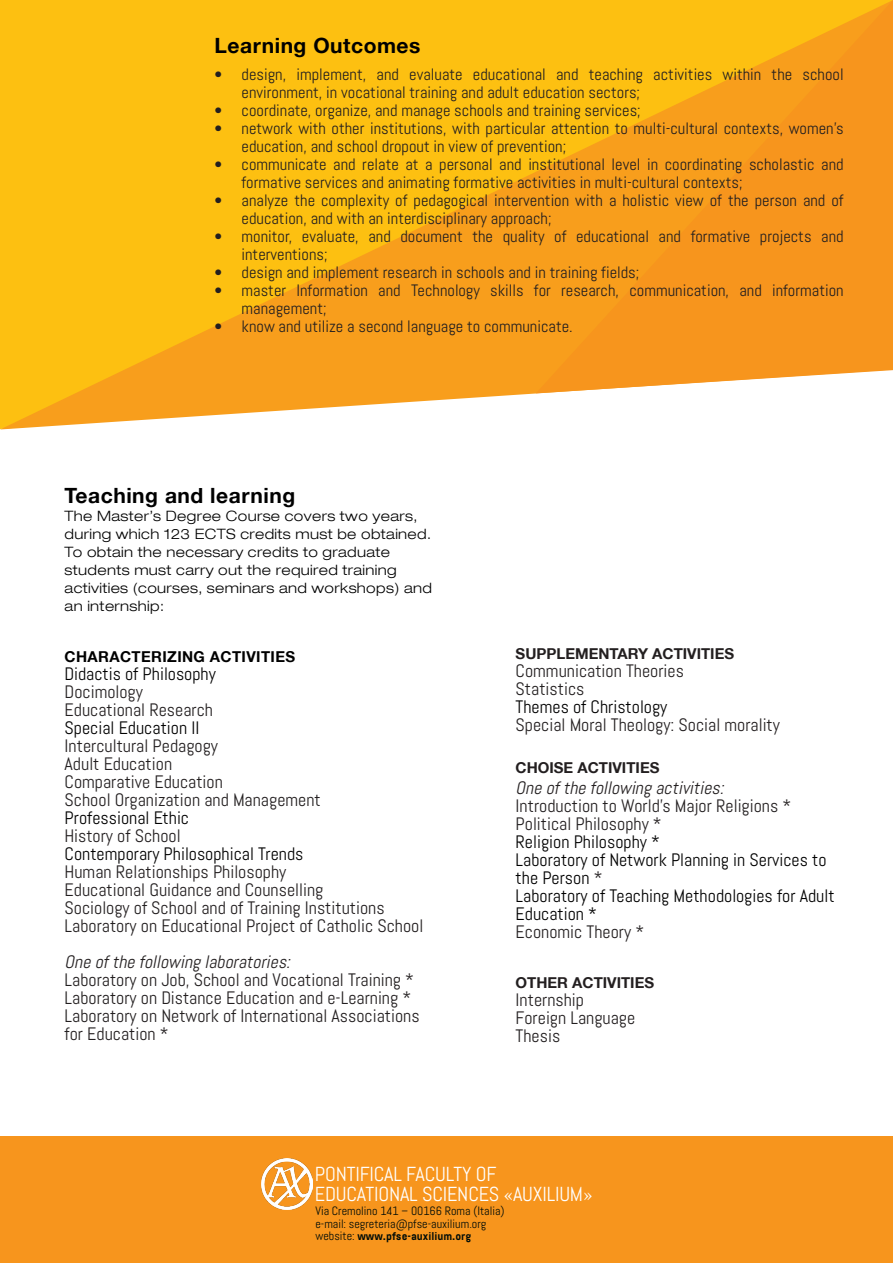
<style>
.page{position:relative;width:893px;height:1263px;background:#fff}
.page>*{position:absolute;margin:0;border:0;box-sizing:border-box;transform-origin:0 0}
.Titoletto{font:700 21px "Helvetica 75";letter-spacing:.025em;color:#000}
.Titoletto-2{font:20.25px "Abel";letter-spacing:-.01em;color:#fff}
.t1{font:19.35px/19.4px "Abel";color:#fff}
.Elenco_insegnamenti{font:18px "Abel";color:#231f20}
.Elenco_insegnamenti-2{font:18px/18px "Abel";color:#000}
.titoletto_insegnamen{font:18px/18px "Abel";color:#231f20}
.Elenco_insegnamenti-3{font:italic 18px "Abel";color:#231f20}
.t2{font:16.5px/18px "Abel";color:#231f20}
.Elenco_insegnamenti-4{font:700 15px "Helvetica 75";color:#231f20}
.titoletto_insegnamen-2{font:700 15px "Helvetica 75";letter-spacing:.025em;color:#000}
.Titoletto-3{font:300 expanded 14.25px/18px "Helvetica 43";letter-spacing:.025em;color:#000}
.t3{font:12.15px/12.1px "Abel";color:#000c08}
.t4{font:700 11.25px "Abel Pro";color:#000c08}
.s1{color:#231f20}
.s2{font-family:"Abel";font-weight:400;font-size:12.15px}
</style>
<div class="page">
<div style="left:0;top:1136px;width:893px;height:127px;background:#f7951d"></div>
<svg style="left:0;top:0;width:543px;height:429px;fill:#fdc011"></svg>
<svg style="left:536px;top:0;width:357px;height:393px"></svg>
<img style="left:261px;top:1158px;width:52px;height:51px">
<p class="Titoletto" style="left:215px;top:33px;width:207px">Learning Outcomes</p>
<p class="t2" style="left:242px;top:65px;width:604px;text-indent:-27px">• design, implement, and evaluate educational and teaching activities within the school environment, in vocational training and adult education sectors;</p>
<p class="t2" style="left:215px;top:101px;width:428px">• coordinate, organize, and manage schools and training services;</p>
<p class="t2" style="left:242px;top:119px;width:604px;text-indent:-27px">• network with other institutions, with particular attention to multi-cultural contexts, women’s education, and school dropout in view of prevention;</p>
<p class="t2" style="left:242px;top:155px;width:604px;text-indent:-27px">• communicate and relate at a personal and institutional level in coordinating scholastic and formative services and animating formative activities in multi-cultural contexts;</p>
<p class="t2" style="left:242px;top:191px;width:604px;text-indent:-27px">• analyze the complexity of pedagogical intervention with a holistic view of the person and of education, and with an interdisciplinary approach;</p>
<p class="t2" style="left:242px;top:227px;width:604px;text-indent:-27px">• monitor, evaluate, and document the quality of educational and formative projects and interventions;</p>
<p class="t2" style="left:215px;top:263px;width:426px">• design and implement research in schools and in training fields;</p>
<p class="t2" style="left:242px;top:281px;width:604px;text-indent:-27px">• master Information and Technology skills for research, communication, and information management;</p>
<p class="t2" style="left:215px;top:317px;width:360px">• know and utilize a second language to communicate.</p>
<p class="Titoletto" style="left:65px;top:482px;width:232px">Teaching and learning</p>
<p class="Titoletto-3" style="left:65px;top:506px;width:369px">The Master’s Degree Course covers two years, during which 123 ECTS credits must be obtained.<br>To obtain the necessary credits to graduate students must carry out the required training activities (courses, seminars and workshops) and an internship:</p>
<p class="titoletto_insegnamen-2" style="left:65px;top:648px;width:232px">CHARACTERIZING ACTIVITIES</p>
<p class="Elenco_insegnamenti-2" style="left:65px;top:665px;width:153px">Didactis of Philosophy</p>
<p class="Elenco_insegnamenti" style="left:65px;top:681px;width:80px">Docimology</p>
<p class="Elenco_insegnamenti" style="left:65px;top:699px;width:150px">Educational Research</p>
<p class="Elenco_insegnamenti-2" style="left:65px;top:719px;width:136px">Special Education II</p>
<p class="Elenco_insegnamenti" style="left:65px;top:735px;width:155px">Intercultural Pedagogy</p>
<p class="Elenco_insegnamenti" style="left:65px;top:753px;width:109px">Adult Education</p>
<p class="Elenco_insegnamenti" style="left:65px;top:771px;width:160px">Comparative Education</p>
<p class="Elenco_insegnamenti" style="left:65px;top:789px;width:258px">School Organization and Management</p>
<p class="Elenco_insegnamenti-2" style="left:65px;top:809px;width:126px">Professional Ethic</p>
<p class="Elenco_insegnamenti" style="left:65px;top:825px;width:118px">History of School</p>
<p class="Elenco_insegnamenti-2" style="left:65px;top:845px;width:240px">Contemporary Philosophical Trends</p>
<p class="Elenco_insegnamenti" style="left:65px;top:861px;width:223px">Human Relationships Philosophy</p>
<p class="Elenco_insegnamenti" style="left:65px;top:879px;width:260px">Educational Guidance and Counselling</p>
<p class="Elenco_insegnamenti" style="left:65px;top:897px;width:322px">Sociology of School and of Training Institutions</p>
<p class="Elenco_insegnamenti" style="left:65px;top:915px;width:360px">Laboratory on Educational Project of Catholic School</p>
<p class="Elenco_insegnamenti-3" style="left:65px;top:951px;width:231px">Oneofthefollowinglaboratories:</p>
<p class="Elenco_insegnamenti" style="left:65px;top:969px;width:351px">Laboratory on Job, School and Vocational Training *</p>
<p class="Elenco_insegnamenti" style="left:65px;top:987px;width:348px">Laboratory on Distance Education and e-Learning *</p>
<p class="titoletto_insegnamen" style="left:65px;top:1007px;width:357px">Laboratory on Network of International Associations for Education *</p>
<p class="Elenco_insegnamenti-4" style="left:516px;top:645px;width:220px">SUPPLEMENTARY ACTIVITIES</p>
<p class="Elenco_insegnamenti" style="left:516px;top:660px;width:170px">Communication Theories</p>
<p class="Elenco_insegnamenti" style="left:516px;top:678px;width:70px">Statistics</p>
<p class="Elenco_insegnamenti-2" style="left:516px;top:698px;width:153px">Themes of Christology</p>
<p class="Elenco_insegnamenti" style="left:516px;top:714px;width:266px">Special Moral Theology: Social morality</p>
<p class="Elenco_insegnamenti-4" style="left:516px;top:759px;width:145px">CHOISE ACTIVITIES</p>
<p class="Elenco_insegnamenti-3" style="left:516px;top:777px;width:214px">Oneofthefollowingactivities:</p>
<p class="Elenco_insegnamenti" style="left:516px;top:795px;width:277px">Introduction to World’s Major Religions *</p>
<p class="Elenco_insegnamenti" style="left:516px;top:813px;width:148px">Political Philosophy *</p>
<p class="Elenco_insegnamenti-2" style="left:516px;top:833px;width:146px">Religion Philosophy *</p>
<p class="Elenco_insegnamenti-2" style="left:516px;top:851px;width:312px">Laboratory of Network Planning in Services to the Person <span class="s1">*</span></p>
<p class="Elenco_insegnamenti-2" style="left:516px;top:887px;width:320px">Laboratory of Teaching Methodologies for Adult<br>Education *</p>
<p class="Elenco_insegnamenti" style="left:516px;top:921px;width:130px">Economic Theory *</p>
<p class="Elenco_insegnamenti-4" style="left:516px;top:973px;width:140px">OTHER ACTIVITIES</p>
<p class="Elenco_insegnamenti" style="left:516px;top:988px;width:70px">Internship</p>
<p class="Elenco_insegnamenti" style="left:516px;top:1006px;width:121px">Foreign Language</p>
<p class="Elenco_insegnamenti" style="left:516px;top:1024px;width:46px">Thesis</p>
<p class="t1" style="left:315px;top:1164px;width:296px">PONTIFICIA FACOLTÀ DI<br>SCIENZE DELL’EDUCAZIONE «AUXILIUM»</p>
<p class="t3" style="left:315px;top:1205px;width:191px">Via Cremolino 141 – 00166 Roma (Italia) e-mail: segreteria@pfse-auxilium.org</p>
<p class="t4" style="left:315px;top:1228px;width:157px"><span class="s2">website:</span> www.pfse-auxilium.org</p>
<p class="Titoletto-2" style="left:315px;top:1161px;width:183px">PONTIFICAL FACULTY OF</p>
<p class="Titoletto-2" style="left:315px;top:1181px;width:279px">EDUCATIONAL SCIENCES «AUXILIUM»</p>
</div>
